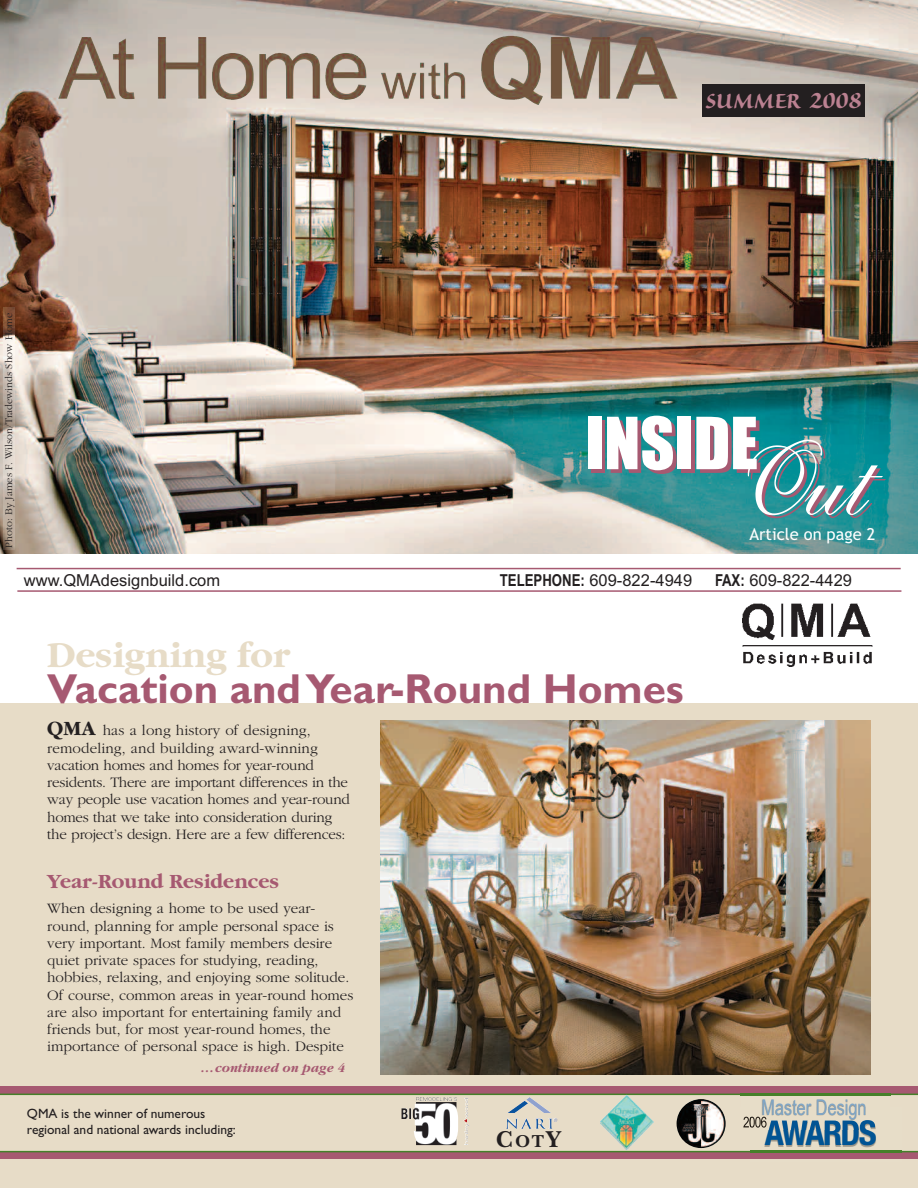
<style>
.page{position:relative;width:918px;height:1188px;background:#fff}
.page>*{position:absolute;margin:0;border:0;box-sizing:border-box;transform-origin:0 0}
.t1{font:103.5px "ALS Script";color:#fff}
.t2{font:66.3px "Impact";color:#fff}
.t3{font:700 42px "Gill Sans";color:#a65971}
.t4{font:700 37.5px "Garamond";color:#e7dcc7}
.t5{font:700 condensed 34.5px "Helvetica Neue";letter-spacing:-.05em;color:#015494}
.t6{font:27px "Sanvito Bold Display";color:#bb8191}
.t7{font:700 24px "New Baskerville";color:#231f20}
.t8{font:21.75px "Arial";color:#7fa6c7;scale:.75 1}
.t9{font:700 21px "Garamond";color:#a65971}
.t10{font:16.5px "Arial";color:#231f20}
.t11{font:16.5px "Trebuchet MS";color:#fff}
.t12{font:300 15px/17.2px "Garamond";color:#231f20}
.t13{font:13.5px/16.2px "Gill Sans";color:#231f20}
.t14{font:italic 700 13.5px "Garamond";color:#a65971}
.t15{font:300 10.5px "Garamond";color:#231f20}
.s1{font-size:30px}
.s2{font-weight:700}
.s3{font-weight:700;font-size:21px}
.s4{font-size:18px}
</style>
<div class="page">
<img style="left:0;top:0;width:918px;height:554px">
<hr style="left:17px;top:568px;width:884px;height:1px;background:#a65971">
<hr style="left:17px;top:590px;width:884px;height:2px;background:#a65971">
<div style="left:702px;top:84px;width:163px;height:32px;background:#231f20"></div>
<img style="left:4px;top:308px;width:10px;height:241px">
<div style="left:0;top:704px;width:918px;height:484px;background:#e7dcc7"></div>
<img style="left:381px;top:720px;width:490px;height:355px">
<svg style="left:0;top:1087px;width:918px;height:72px;background:#a05b6d"></svg>
<div style="left:0;top:1095px;width:918px;height:56px;background:#e7dcc7"></div>
<hr style="left:0;top:1094px;width:918px;height:1px;background:#45802a">
<hr style="left:0;top:1151px;width:918px;height:1px;background:#45802a">
<img style="left:743px;top:604px;width:129px;height:63px">
<img style="left:600px;top:1095px;width:54px;height:56px">
<img style="left:506px;top:1098px;width:51px;height:31px">
<img style="left:677px;top:1099px;width:49px;height:49px;border-radius:50%">
<img style="left:416px;top:1097px;width:41px;height:4px">
<img style="left:82px;top:36px;width:528px;height:69px">
<img style="left:750px;top:1130px;width:152px;height:29px">
<img style="left:750px;top:1151px;width:152px;height:1px">
<img style="left:740px;top:1091px;width:150px;height:29px">
<img style="left:740px;top:1094px;width:150px;height:1px">
<img style="left:768px;top:1120px;width:108px;height:10px">
<svg style="left:743px;top:1117px;width:7px;height:11px"></svg>
<img style="left:750px;top:1117px;width:17px;height:11px">
<h3 class="t6" style="left:706px;top:91px;width:157px">SUMMER <span class="s1">2008</span></h3>
<p class="t15" style="left:2px;top:548px;width:236px;rotate:-90deg">Photo: By James F. Wilson/Tradewinds Show Home</p>
<h2 class="t2" style="left:585px;top:408px;width:174px">INSIDE</h2>
<h1 class="t1" style="left:737px;top:434px;width:133px">Out</h1>
<p class="t11" style="left:749px;top:524px;width:127px">Article on page 2</p>
<p class="t10" style="left:24px;top:571px;width:198px">www.QMAdesignbuild.com</p>
<p class="t10" style="left:500px;top:571px;width:194px"><span class="s2">TELEPHONE:</span> 609-822-4949</p>
<p class="t10" style="left:715px;top:571px;width:139px"><span class="s2">FAX:</span> 609-822-4429</p>
<h3 class="t4" style="left:47px;top:632px;width:244px">Designing for</h3>
<h3 class="t3" style="left:47px;top:673px;width:638px">Vacation andYear-Round Homes</h3>
<p class="t12" style="left:47px;top:722px;width:304px"><span class="s3">QMA</span> has a long history of designing, remodeling, and building award-winning vacation homes and homes for year-round residents. There are important differences in the way people use vacation homes and year-round homes that we take into consideration during the project’s design. Here are a few differences:</p>
<h3 class="t9" style="left:47px;top:869px;width:233px">Year-Round Residences</h3>
<p class="t12" style="left:47px;top:899px;width:308px">When designing a home to be used year&shy;round, planning for ample personal space is very important. Most family members desire quiet private spaces for studying, reading, hobbies, relaxing, and enjoying some solitude.<br>Of course, common areas in year-round homes are also important for entertaining family and friends but, for most year-round homes, the importance of personal space is high. Despite</p>
<p class="t14" style="left:203px;top:1060px;width:145px">…continued on page 4</p>
<p class="t13" style="left:27px;top:1106px;width:210px">QMA is the winner of numerous regional and national awards including:</p>
<h3 class="t8" style="left:762px;top:1094px;width:142px">Master Design</h3>
<h3 class="t7" style="left:496px;top:1125px;width:67px">C<span class="s4">OT</span>Y</h3>
<h3 class="t5" style="left:765px;top:1112px;width:113px">AWARDS</h3>
</div>
